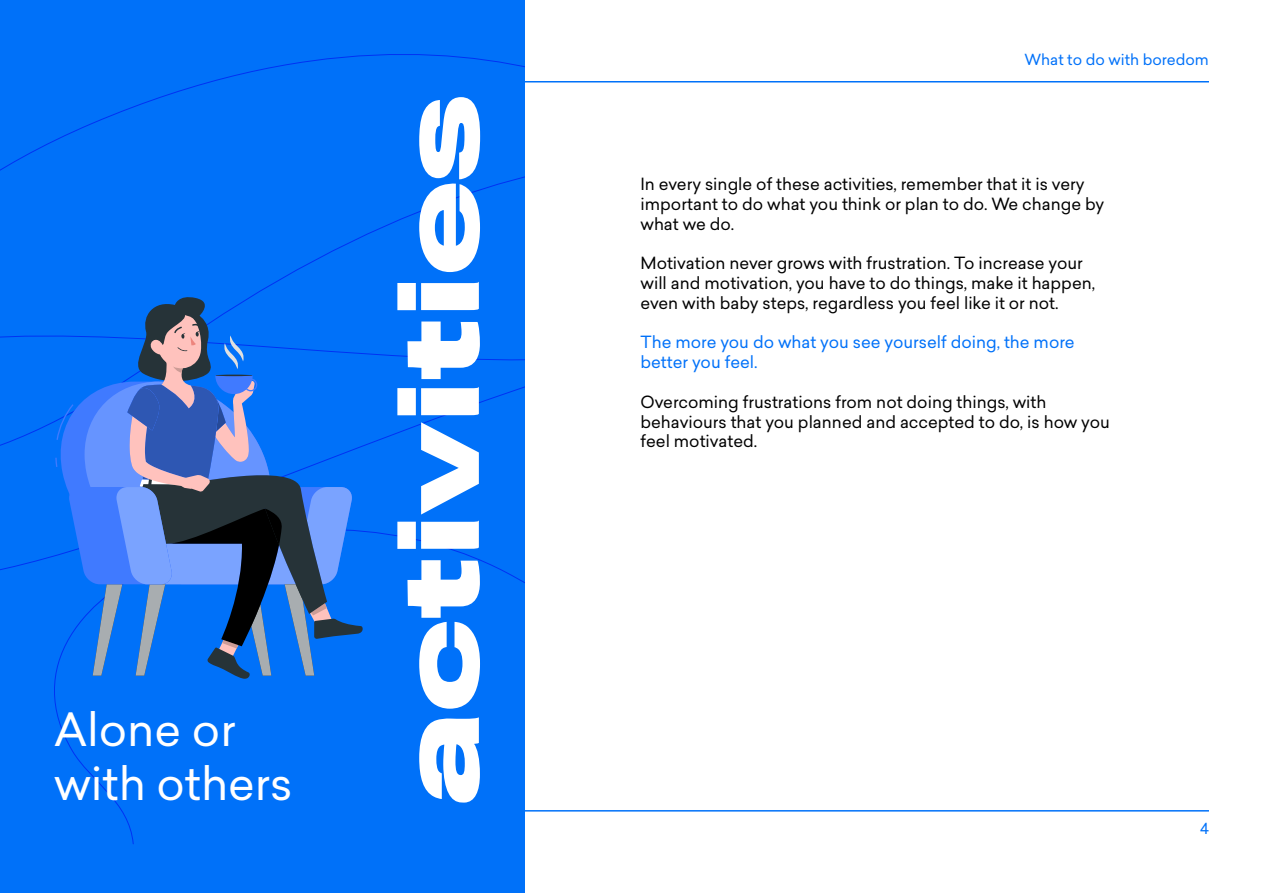
<style>
.page{position:relative;width:1263px;height:893px;background:#fff}
.page>*{position:absolute;margin:0;border:0;box-sizing:border-box;transform-origin:0 0}
.t1{font:700 105px "Titling Gothic FB Wide";color:#fff}
.t2{font:45px/54px "Sailec";color:#fff}
.t3{font:16.5px/19.8px "Sailec";color:#000}
.t4{font:16.5px/19.8px "Sailec";color:#0071f9}
.t5{font:15px "Sailec";color:#0071f9}
</style>
<div class="page">
<hr style="left:54px;top:810px;width:1155px;height:2px;background:#0071f9">
<hr style="left:54px;top:81px;width:1155px;height:1px;background:#0071f9">
<div style="left:0;top:0;width:525px;height:893px;background:#0071f9"></div>
<svg style="left:0;top:54px;width:525px;height:791px"></svg>
<svg style="left:52px;top:294px;width:312px;height:386px"></svg>
<h2 class="t2" style="left:54px;top:702px;width:240px">Alone or with others</h2>
<h1 class="t1" style="left:378px;top:806px;width:713px;rotate:-90deg">activities</h1>
<p class="t5" style="left:1024px;top:49px;width:186px">What to do with boredom</p>
<p class="t3" style="left:640px;top:174px;width:465px">In every single of these activities, remember that it is very important to do what you think or plan to do. We change by what we do.</p>
<p class="t3" style="left:640px;top:253px;width:456px">Motivation never grows with frustration. To increase your will and motivation, you have to do things, make it happen, even with baby steps, regardless you feel like it or not.</p>
<p class="t4" style="left:640px;top:332px;width:436px">The more you do what you see yourself doing, the more better you feel.</p>
<p class="t3" style="left:640px;top:392px;width:471px">Overcoming frustrations from not doing things, with behaviours that you planned and accepted to do, is how you feel motivated.</p>
<p class="t5" style="left:1200px;top:818px;width:10px">4</p>
</div>
